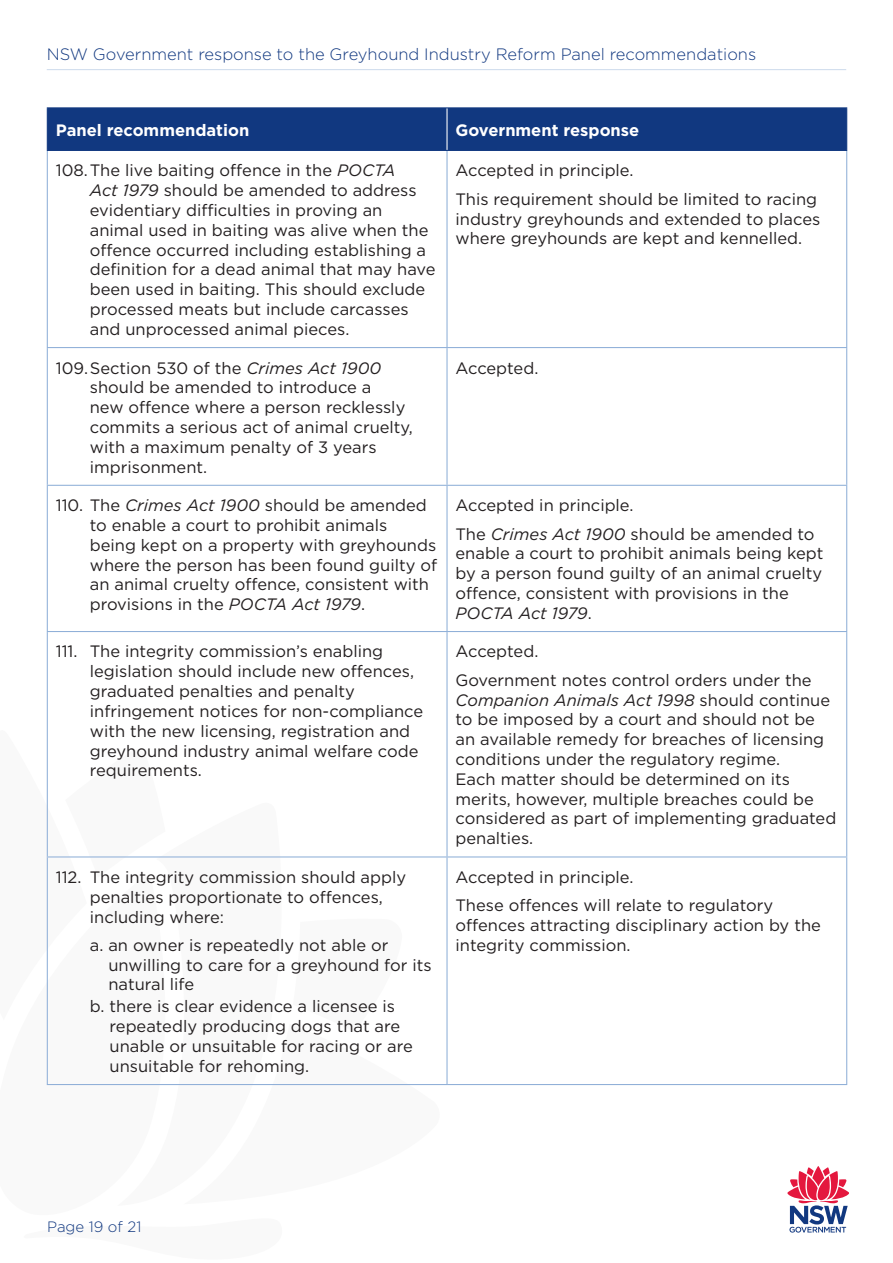
<style>
.page{position:relative;width:893px;height:1263px;background:#fff}
.page>*{position:absolute;margin:0;border:0;box-sizing:border-box;transform-origin:0 0}
.table_body{font:16.5px/19.8px "Gotham";color:#231f20}
.t1{font:300 16.5px "Gotham";color:#113880}
.t2{font:700 16.5px "Gotham";color:#fff}
.t3{font:300 15px "Gotham";color:#113880}
.s1{font-style:italic}
</style>
<div class="page">
<svg style="left:46px;top:730px;width:119px;height:290px"></svg>
<svg style="left:184px;top:1085px;width:227px;height:1px"></svg>
<hr style="left:47px;top:69px;width:799px;height:1px;background:#cfdced">
<svg style="left:787px;top:1166px;width:62px;height:66px"></svg>
<div style="left:48px;top:108px;width:798px;height:42px;background:#113880"></div>
<hr style="left:47px;top:151px;width:1px;height:196px;background:#90b0d8">
<hr style="left:446px;top:151px;width:2px;height:196px;background:#90b0d8">
<hr style="left:846px;top:151px;width:1px;height:196px;background:#90b0d8">
<hr style="left:47px;top:347px;width:400px;height:1px;background:#90b0d8">
<hr style="left:47px;top:348px;width:1px;height:137px;background:#90b0d8">
<hr style="left:447px;top:347px;width:400px;height:1px;background:#90b0d8">
<hr style="left:446px;top:348px;width:2px;height:137px;background:#90b0d8">
<hr style="left:846px;top:348px;width:1px;height:137px;background:#90b0d8">
<hr style="left:47px;top:485px;width:400px;height:1px;background:#90b0d8">
<hr style="left:47px;top:486px;width:1px;height:145px;background:#90b0d8">
<hr style="left:447px;top:485px;width:400px;height:1px;background:#90b0d8">
<hr style="left:446px;top:486px;width:2px;height:145px;background:#90b0d8">
<hr style="left:846px;top:486px;width:1px;height:145px;background:#90b0d8">
<hr style="left:47px;top:631px;width:400px;height:1px;background:#90b0d8">
<hr style="left:47px;top:632px;width:1px;height:224px;background:#90b0d8">
<hr style="left:447px;top:631px;width:400px;height:1px;background:#90b0d8">
<hr style="left:446px;top:632px;width:2px;height:224px;background:#90b0d8">
<hr style="left:846px;top:632px;width:1px;height:224px;background:#90b0d8">
<hr style="left:47px;top:856px;width:400px;height:1px;background:#90b0d8">
<hr style="left:47px;top:857px;width:1px;height:227px;background:#90b0d8">
<hr style="left:447px;top:856px;width:400px;height:1px;background:#90b0d8">
<hr style="left:446px;top:857px;width:2px;height:227px;background:#90b0d8">
<hr style="left:846px;top:857px;width:1px;height:227px;background:#90b0d8">
<hr style="left:47px;top:1084px;width:400px;height:1px;background:#90b0d8">
<hr style="left:447px;top:1084px;width:400px;height:1px;background:#90b0d8">
<hr style="left:47px;top:107px;width:400px;height:1px;background:#113880">
<hr style="left:47px;top:108px;width:1px;height:42px;background:#113880">
<hr style="left:447px;top:107px;width:400px;height:1px;background:#113880">
<hr style="left:846px;top:108px;width:1px;height:42px;background:#113880">
<hr style="left:47px;top:150px;width:400px;height:1px;background:#113880">
<hr style="left:447px;top:150px;width:400px;height:1px;background:#113880">
<hr style="left:446px;top:108px;width:2px;height:42px;background:#fff">
<p class="t1" style="left:47px;top:44px;width:711px">NSW Government response to the Greyhound Industry Reform Panel recommendations</p>
<p class="t2" style="left:56px;top:119px;width:195px">Panel recommendation</p>
<p class="t2" style="left:455px;top:119px;width:185px">Government response</p>
<p class="table_body" style="left:90px;top:160px;width:347px;text-indent:-34px">108.The live baiting offence in the <span class="s1">POCTA<br>Act 1979</span> should be amended to address evidentiary difficulties in proving an animal used in baiting was alive when the offence occurred including establishing a definition for a dead animal that may have been used in baiting. This should exclude processed meats but include carcasses and unprocessed animal pieces.</p>
<p class="table_body" style="left:455px;top:160px;width:180px">Accepted in principle.</p>
<p class="table_body" style="left:455px;top:189px;width:366px">This requirement should be limited to racing industry greyhounds and extended to places where greyhounds are kept and kennelled.</p>
<p class="table_body" style="left:90px;top:357px;width:325px;text-indent:-34px">109.Section 530 of the <span class="s1">Crimes Act 1900 </span>should be amended to introduce a<br>new offence where a person recklessly commits a serious act of animal cruelty, with a maximum penalty of 3 years imprisonment.</p>
<p class="table_body" style="left:455px;top:357px;width:84px">Accepted.</p>
<p class="table_body" style="left:90px;top:495px;width:349px;text-indent:-34px">110. The <span class="s1">Crimes Act 1900</span> should be amended to enable a court to prohibit animals being kept on a property with greyhounds where the person has been found guilty of an animal cruelty offence, consistent with provisions in the <span class="s1">POCTA Act 1979</span>.</p>
<p class="table_body" style="left:455px;top:495px;width:180px">Accepted in principle.</p>
<p class="table_body" style="left:455px;top:523px;width:369px">The <span class="s1">Crimes Act 1900</span> should be amended to enable a court to prohibit animals being kept by a person found guilty of an animal cruelty offence, consistent with provisions in the <span class="s1">POCTA Act 1979</span>.</p>
<p class="table_body" style="left:90px;top:641px;width:335px;text-indent:-34px">111. The integrity commission’s enabling legislation should include new offences, graduated penalties and penalty infringement notices for non-compliance with the new licensing, registration and greyhound industry animal welfare code requirements.</p>
<p class="table_body" style="left:455px;top:641px;width:84px">Accepted.</p>
<p class="table_body" style="left:455px;top:670px;width:382px">Government notes control orders under the <span class="s1">Companion Animals Act 1998</span> should continue to be imposed by a court and should not be an available remedy for breaches of licensing conditions under the regulatory regime.<br>Each matter should be determined on its merits, however, multiple breaches could be considered as part of implementing graduated penalties.</p>
<p class="table_body" style="left:90px;top:867px;width:318px;text-indent:-34px">112. The integrity commission should apply penalties proportionate to offences, including where:</p>
<p class="table_body" style="left:108px;top:935px;width:325px;text-indent:-19px">a. an owner is repeatedly not able or unwilling to care for a greyhound for its natural life</p>
<p class="table_body" style="left:110px;top:996px;width:305px;text-indent:-20px">b. there is clear evidence a licensee is repeatedly producing dogs that are unable or unsuitable for racing or are unsuitable for rehoming.</p>
<p class="table_body" style="left:455px;top:867px;width:180px">Accepted in principle.</p>
<p class="table_body" style="left:455px;top:895px;width:367px">These offences will relate to regulatory offences attracting disciplinary action by the integrity commission.</p>
<p class="t3" style="left:47px;top:1217px;width:96px">Page 19 of 21</p>
</div>
